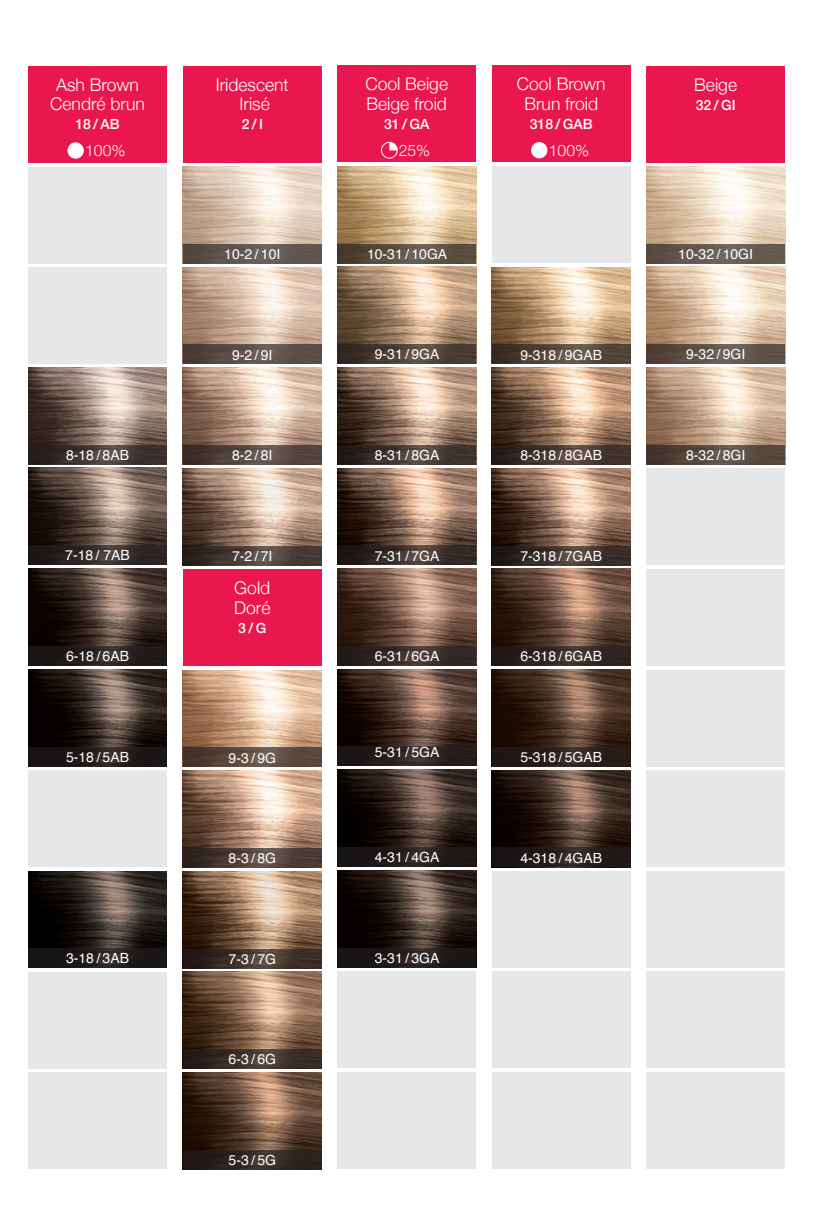
<style>
.page{position:relative;width:816px;height:1208px;background:#fff}
.page>*{position:absolute;margin:0;border:0;box-sizing:border-box;transform-origin:0 0}
.t1{font:300 17.5px/19.2px "Helvetica Neue";color:#fff}
.t2{font:300 15.75px "Helvetica Neue";color:#fff}
.t3{font:14px "Helvetica";color:#fff}
.t4{font:500 14px "Helvetica Neue";color:#fff}
</style>
<div class="page">
<img style="left:646px;top:367px;width:138px;height:78px">
<img style="left:646px;top:267px;width:138px;height:77px">
<svg style="left:646px;top:445px;width:138px;height:19px;background:#55483f"></svg>
<svg style="left:646px;top:344px;width:138px;height:20px;background:#5e5148"></svg>
<svg style="left:646px;top:244px;width:138px;height:19px;background:#645951"></svg>
<div style="left:646px;top:66px;width:138px;height:96px;background:#e9174d"></div>
<div style="left:646px;top:468px;width:138px;height:97px;background:#e6e7e9"></div>
<div style="left:646px;top:670px;width:138px;height:96px;background:#e6e7e9"></div>
<div style="left:646px;top:569px;width:138px;height:96px;background:#e6e7e9"></div>
<div style="left:646px;top:770px;width:138px;height:97px;background:#e6e7e9"></div>
<div style="left:646px;top:870px;width:138px;height:97px;background:#e6e7e9"></div>
<div style="left:646px;top:971px;width:138px;height:97px;background:#e6e7e9"></div>
<div style="left:646px;top:1071px;width:138px;height:97px;background:#e6e7e9"></div>
<img style="left:492px;top:770px;width:138px;height:77px">
<img style="left:492px;top:669px;width:138px;height:78px">
<img style="left:492px;top:569px;width:138px;height:77px">
<img style="left:492px;top:468px;width:138px;height:78px">
<img style="left:492px;top:367px;width:138px;height:78px">
<img style="left:492px;top:267px;width:138px;height:77px">
<svg style="left:492px;top:847px;width:138px;height:20px;background:#231c1a"></svg>
<svg style="left:492px;top:747px;width:138px;height:19px;background:#291f1b"></svg>
<svg style="left:492px;top:646px;width:138px;height:19px;background:#312522"></svg>
<svg style="left:492px;top:546px;width:138px;height:19px;background:#3c2f2a"></svg>
<svg style="left:492px;top:445px;width:138px;height:19px;background:#42352e"></svg>
<svg style="left:492px;top:344px;width:138px;height:20px;background:#524439"></svg>
<div style="left:492px;top:66px;width:138px;height:96px;background:#e9174d"></div>
<div style="left:492px;top:1071px;width:138px;height:97px;background:#e6e7e9"></div>
<div style="left:492px;top:166px;width:138px;height:97px;background:#e6e7e9"></div>
<div style="left:492px;top:971px;width:138px;height:97px;background:#e6e7e9"></div>
<div style="left:492px;top:870px;width:138px;height:97px;background:#e6e7e9"></div>
<img style="left:337px;top:870px;width:139px;height:78px">
<img style="left:337px;top:770px;width:139px;height:77px">
<img style="left:337px;top:669px;width:139px;height:77px">
<img style="left:337px;top:568px;width:139px;height:78px">
<img style="left:337px;top:468px;width:139px;height:77px">
<img style="left:337px;top:367px;width:139px;height:78px">
<img style="left:337px;top:267px;width:139px;height:77px">
<img style="left:337px;top:166px;width:139px;height:78px">
<svg style="left:337px;top:948px;width:139px;height:19px;background:#201a19"></svg>
<svg style="left:337px;top:847px;width:139px;height:19px;background:#211b1a"></svg>
<svg style="left:337px;top:746px;width:139px;height:19px;background:#29201d"></svg>
<svg style="left:337px;top:646px;width:139px;height:19px;background:#362a26"></svg>
<svg style="left:337px;top:545px;width:139px;height:20px;background:#372c28"></svg>
<svg style="left:337px;top:445px;width:139px;height:19px;background:#3f342f"></svg>
<svg style="left:337px;top:344px;width:139px;height:19px;background:#493d34"></svg>
<svg style="left:337px;top:244px;width:139px;height:19px;background:#5b4e40"></svg>
<div style="left:337px;top:66px;width:139px;height:96px;background:#e9174d"></div>
<div style="left:337px;top:970px;width:139px;height:97px;background:#e6e7e9"></div>
<div style="left:337px;top:1071px;width:139px;height:97px;background:#e6e7e9"></div>
<img style="left:183px;top:468px;width:138px;height:78px">
<img style="left:183px;top:368px;width:138px;height:77px">
<img style="left:183px;top:267px;width:138px;height:78px">
<svg style="left:183px;top:546px;width:138px;height:19px;background:#473a35"></svg>
<svg style="left:183px;top:445px;width:138px;height:19px;background:#52443f"></svg>
<svg style="left:183px;top:345px;width:138px;height:19px;background:#5a4d47"></svg>
<svg style="left:183px;top:244px;width:138px;height:19px;background:#605550"></svg>
<div style="left:183px;top:66px;width:138px;height:97px;background:#e9174d"></div>
<img style="left:183px;top:1072px;width:138px;height:77px">
<img style="left:183px;top:971px;width:138px;height:78px">
<img style="left:183px;top:871px;width:138px;height:77px">
<svg style="left:183px;top:1149px;width:138px;height:20px;background:#312521"></svg>
<svg style="left:183px;top:1049px;width:138px;height:19px;background:#3b2e27"></svg>
<svg style="left:183px;top:948px;width:138px;height:20px;background:#40322b"></svg>
<div style="left:183px;top:569px;width:138px;height:97px;background:#e9174d"></div>
<img style="left:183px;top:670px;width:138px;height:77px">
<svg style="left:183px;top:747px;width:138px;height:20px;background:#59483e"></svg>
<img style="left:183px;top:770px;width:138px;height:78px">
<svg style="left:183px;top:848px;width:138px;height:19px;background:#4b3c36"></svg>
<div style="left:28px;top:66px;width:139px;height:96px;background:#e9174d"></div>
<img style="left:28px;top:871px;width:139px;height:77px">
<img style="left:28px;top:669px;width:139px;height:78px">
<img style="left:28px;top:569px;width:139px;height:77px">
<img style="left:28px;top:468px;width:139px;height:77px">
<img style="left:28px;top:367px;width:139px;height:78px">
<svg style="left:28px;top:948px;width:139px;height:19px;background:#1f1b1a"></svg>
<svg style="left:28px;top:747px;width:139px;height:19px;background:#201b1a"></svg>
<svg style="left:28px;top:646px;width:139px;height:19px;background:#251e1d"></svg>
<svg style="left:28px;top:545px;width:139px;height:19px;background:#2f2826"></svg>
<svg style="left:28px;top:445px;width:139px;height:19px;background:#3d3432"></svg>
<div style="left:28px;top:167px;width:139px;height:96px;background:#e6e7e9"></div>
<div style="left:28px;top:267px;width:139px;height:97px;background:#e6e7e9"></div>
<div style="left:28px;top:770px;width:139px;height:97px;background:#e6e7e9"></div>
<div style="left:28px;top:971px;width:139px;height:97px;background:#e6e7e9"></div>
<div style="left:28px;top:1072px;width:139px;height:96px;background:#e6e7e9"></div>
<div style="left:68px;top:143px;width:15px;height:15px;background:#fff;border-radius:50%"></div>
<div style="left:68px;top:143px;width:15px;height:15px;border:1px solid #fff;border-radius:50%"></div>
<div style="left:531px;top:143px;width:16px;height:15px;background:#fff;border-radius:50%"></div>
<div style="left:531px;top:142px;width:16px;height:16px;border:1px solid #fff;border-radius:50%"></div>
<div style="left:381px;top:142px;width:16px;height:16px;border:1px solid #fff;border-radius:50%"></div>
<svg style="left:389px;top:142px;width:8px;height:8px"></svg>
<p class="t1" style="left:50px;top:73px;width:96px;text-align:center">Ash Brown<br>Cendré brun</p>
<p class="t4" style="left:75px;top:113px;width:46px">18/AB</p>
<p class="t1" style="left:216px;top:74px;width:74px">Iridescent</p>
<p class="t1" style="left:239px;top:93px;width:32px">Irisé</p>
<p class="t4" style="left:241px;top:113px;width:23px">2/I</p>
<p class="t1" style="left:365px;top:73px;width:84px">Cool Beige<br>Beige froid</p>
<p class="t4" style="left:384px;top:113px;width:47px">31/GA</p>
<p class="t1" style="left:516px;top:73px;width:90px">Cool Brown</p>
<p class="t1" style="left:524px;top:92px;width:75px">Brun froid</p>
<p class="t4" style="left:529px;top:113px;width:64px">318 / GAB</p>
<p class="t2" style="left:85px;top:137px;width:42px">100%</p>
<p class="t2" style="left:398px;top:137px;width:33px">25%</p>
<p class="t2" style="left:548px;top:137px;width:42px">100%</p>
<p class="t3" style="left:224px;top:243px;width:58px">10-2 / 10I</p>
<p class="t3" style="left:367px;top:243px;width:82px">10-31 / 10GA</p>
<p class="t3" style="left:232px;top:344px;width:42px">9-2 / 9I</p>
<p class="t3" style="left:375px;top:343px;width:66px">9-31 / 9GA</p>
<p class="t3" style="left:520px;top:344px;width:83px">9-318 / 9GAB</p>
<p class="t3" style="left:66px;top:444px;width:65px">8-18 / 8AB</p>
<p class="t3" style="left:232px;top:444px;width:42px">8-2 / 8I</p>
<p class="t3" style="left:375px;top:444px;width:66px">8-31 / 8GA</p>
<p class="t3" style="left:520px;top:444px;width:83px">8-318 / 8GAB</p>
<p class="t3" style="left:65px;top:544px;width:66px">7-18 / 7AB</p>
<p class="t3" style="left:232px;top:545px;width:42px">7-2 / 7I</p>
<p class="t3" style="left:375px;top:544px;width:66px">7-31 / 7GA</p>
<p class="t3" style="left:520px;top:545px;width:83px">7-318 / 7GAB</p>
<p class="t1" style="left:234px;top:577px;width:38px">Gold<br>Doré</p>
<p class="t4" style="left:238px;top:616px;width:30px">3/G</p>
<p class="t3" style="left:66px;top:645px;width:65px">6-18 / 6AB</p>
<p class="t3" style="left:375px;top:645px;width:66px">6-31 / 6GA</p>
<p class="t3" style="left:520px;top:645px;width:83px">6-318 / 6GAB</p>
<p class="t3" style="left:66px;top:746px;width:65px">5-18 / 5AB</p>
<p class="t3" style="left:228px;top:747px;width:49px">9-3 / 9G</p>
<p class="t3" style="left:375px;top:741px;width:66px">5-31 / 5GA</p>
<p class="t3" style="left:520px;top:746px;width:83px">5-318 / 5GAB</p>
<p class="t3" style="left:228px;top:847px;width:49px">8-3 / 8G</p>
<p class="t3" style="left:375px;top:846px;width:66px">4-31 / 4GA</p>
<p class="t3" style="left:520px;top:846px;width:83px">4-318 / 4GAB</p>
<p class="t3" style="left:66px;top:947px;width:65px">3-18 / 3AB</p>
<p class="t3" style="left:228px;top:948px;width:49px">7-3 / 7G</p>
<p class="t3" style="left:375px;top:947px;width:66px">3-31 / 3GA</p>
<p class="t3" style="left:228px;top:1048px;width:49px">6-3 / 6G</p>
<p class="t3" style="left:228px;top:1149px;width:49px">5-3 / 5G</p>
<p class="t1" style="left:694px;top:73px;width:44px">Beige</p>
<p class="t4" style="left:695px;top:93px;width:41px">32/GI</p>
<p class="t3" style="left:678px;top:243px;width:76px">10-32 / 10GI</p>
<p class="t3" style="left:686px;top:343px;width:61px">9-32 / 9GI</p>
<p class="t3" style="left:686px;top:444px;width:61px">8-32 / 8GI</p>
</div>
